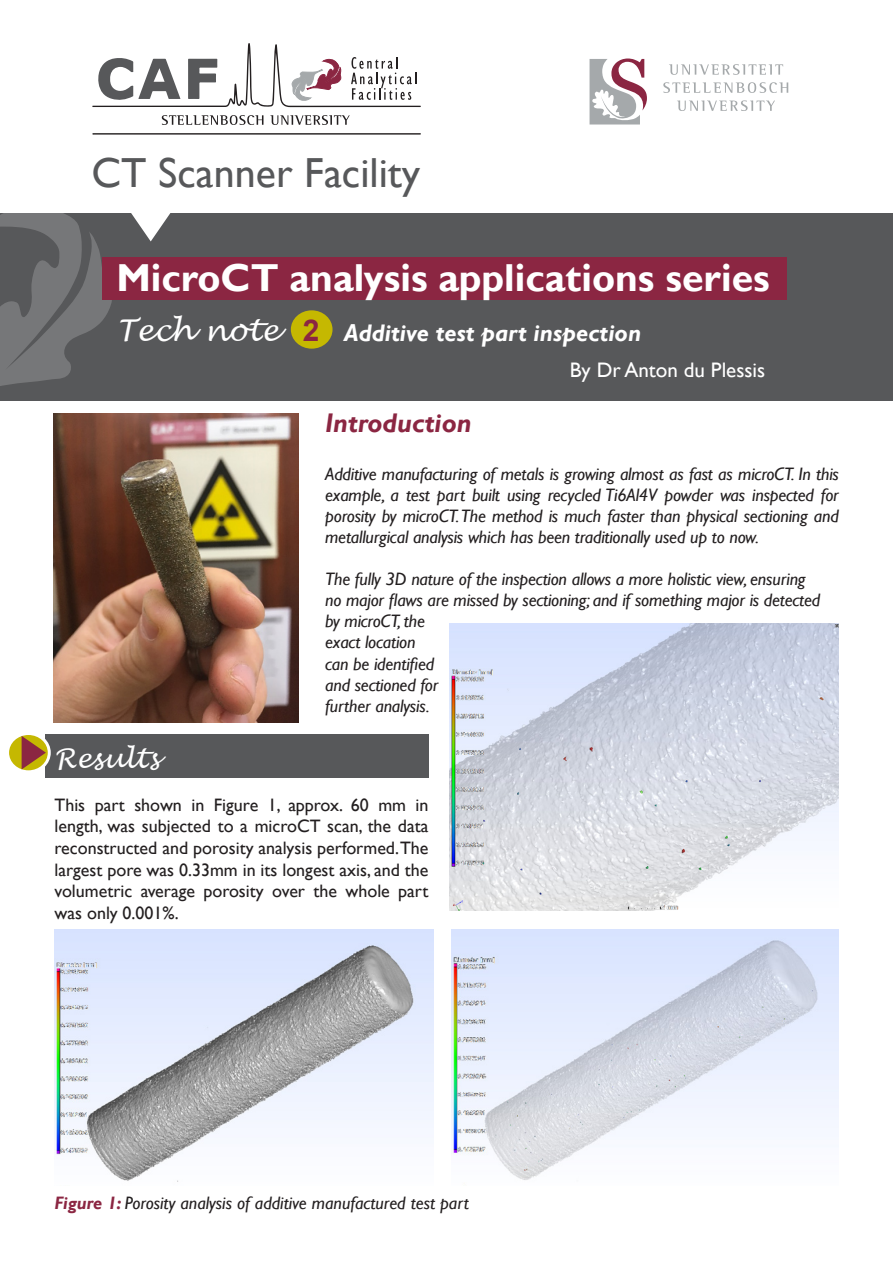
<style>
.page{position:relative;width:893px;height:1263px;background:#fff}
.page>*{position:absolute;margin:0;border:0;box-sizing:border-box;transform-origin:0 0}
.t1{font:42px "Gill Sans";color:#57585a}
.t2{font:700 39px "Gill Sans";color:#fff}
.t3{font:italic 700 27px "Gill Sans";color:#8b2642}
.t4{font:italic 27px "Lucida Handwriting";color:#fff}
.t5{font:italic 700 24px "Gill Sans";color:#fff}
.t6{font:21px "Gill Sans";color:#fff}
.t7{font:italic 18px/21px "Gill Sans";letter-spacing:-.01em;color:#231f20;text-align:justify}
.t8{font:18px/21.6px "Gill Sans";color:#231f20;text-align:justify}
.s1{font-family:"Lucida Handwriting";font-weight:400;font-size:30px}
.s2{font-family:"Arial";font-style:normal;font-size:30px;color:#8b2642}
.s3{font-weight:700;color:#8b2642}
</style>
<div class="page">
<div style="left:45px;top:734px;width:383px;height:44px;background:#57585a"></div>
<div style="left:0;top:213px;width:893px;height:188px;background:#57585a"></div>
<svg style="left:677px;top:100px;width:98px;height:11px"></svg>
<svg style="left:663px;top:82px;width:125px;height:11px"></svg>
<svg style="left:669px;top:64px;width:114px;height:11px"></svg>
<svg style="left:590px;top:59px;width:57px;height:65px"></svg>
<svg style="left:92px;top:133px;width:329px;height:2px"></svg>
<svg style="left:162px;top:115px;width:101px;height:10px"></svg>
<svg style="left:270px;top:115px;width:80px;height:10px"></svg>
<svg style="left:92px;top:43px;width:329px;height:64px"></svg>
<div style="left:291px;top:310px;width:42px;height:39px;background:#c5b801;border-radius:50%"></div>
<svg style="left:0;top:213px;width:113px;height:201px"></svg>
<svg style="left:8px;top:733px;width:41px;height:39px"></svg>
<div style="left:6px;top:732px;width:45px;height:41px;border:3px solid #fff;border-radius:50%"></div>
<svg style="left:22px;top:736px;width:24px;height:33px"></svg>
<svg style="left:131px;top:213px;width:40px;height:28px"></svg>
<div style="left:102px;top:257px;width:684px;height:43px;background:#8b2642"></div>
<img style="left:53px;top:414px;width:245px;height:308px">
<img style="left:450px;top:624px;width:389px;height:287px">
<img style="left:54px;top:930px;width:379px;height:252px">
<img style="left:451px;top:930px;width:388px;height:254px">
<p class="t1" style="left:92px;top:148px;width:330px">CT Scanner Facility</p>
<p class="t2" style="left:116px;top:254px;width:655px">MicroCT analysis applications series</p>
<p class="t5" style="left:116px;top:319px;width:526px"><span class="s1">Tech note</span> <span class="s2">2</span> Additive test part inspection</p>
<p class="t6" style="left:570px;top:357px;width:197px">By Dr Anton du Plessis</p>
<p class="t3" style="left:325px;top:408px;width:148px">Introduction</p>
<p class="t7" style="left:325px;top:464px;width:515px">Additive manufacturing of metals is growing almost as fast as microCT. In this example, a test part built using recycled Ti6Al4V powder was inspected for porosity by microCT. The method is much faster than physical sectioning and metallurgical analysis which has been traditionally used up to now.</p>
<p class="t7" style="left:325px;top:569px;width:497px;text-align:left">The fully 3D nature of the inspection allows a more holistic view, ensuring no major flaws are missed by sectioning; and if something major is detected by microCT, the<br>exact location<br>can be identified<br>and sectioned for<br>further analysis.</p>
<p class="t4" style="left:54px;top:742px;width:106px">Results</p>
<p class="t8" style="left:54px;top:794px;width:375px">This part shown in Figure 1, approx. 60 mm in length, was subjected to a microCT scan, the data reconstructed and porosity analysis performed.The largest pore was 0.33mm in its longest axis, and the volumetric average porosity over the whole part was only 0.001%.</p>
<p class="t7" style="left:54px;top:1192px;width:416px"><span class="s3">Figure 1:</span> Porosity analysis of additive manufactured test part</p>
</div>
